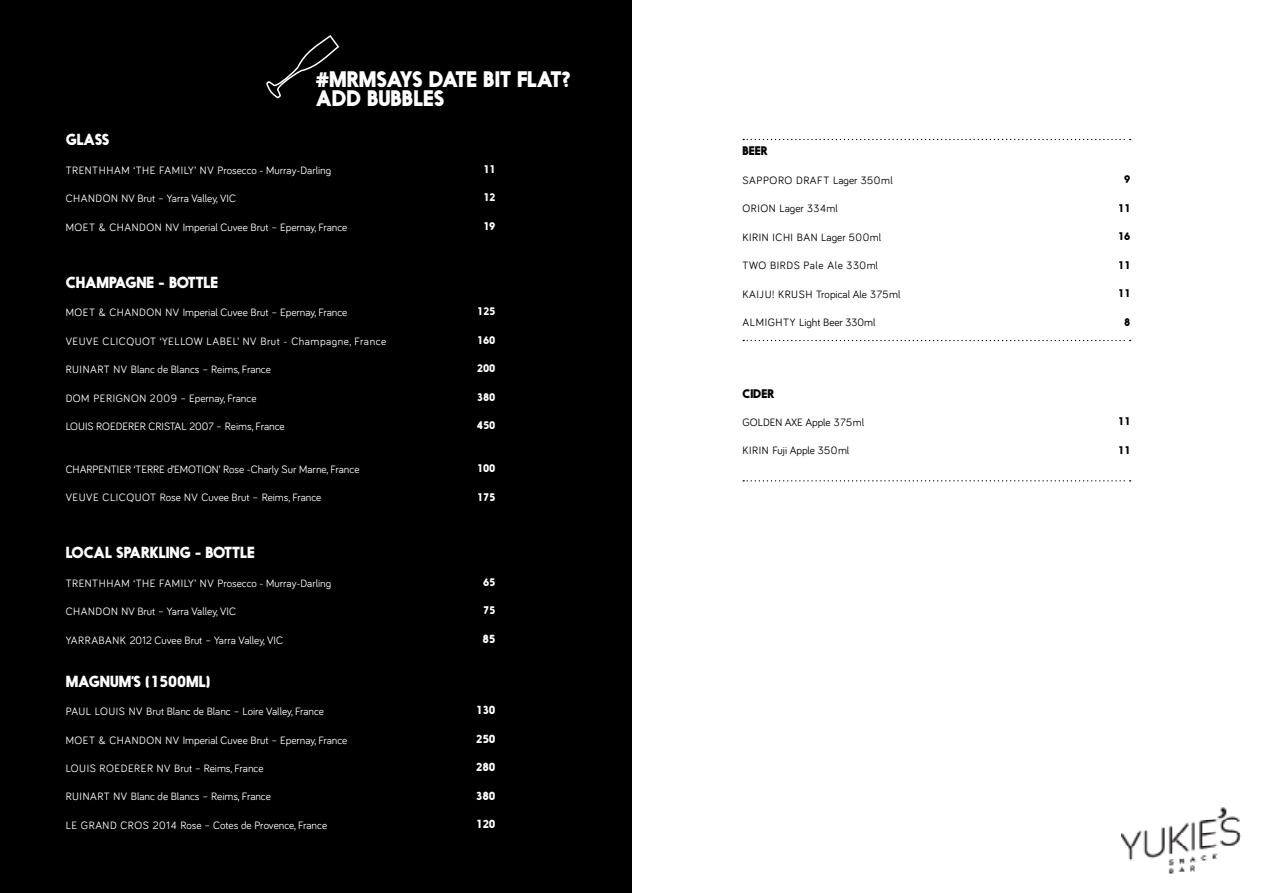
<style>
.page{position:relative;width:1263px;height:893px;background:#fff}
.page>*{position:absolute;margin:0;border:0;box-sizing:border-box;transform-origin:0 0}
.t1{font:900 21px/19.5px "Nanami";color:#fff}
.t2{font:900 15px "Nanami";color:#fff}
.t3{font:900 11.7px "Nanami";color:#000}
.t4{font:10.95px "Bariol";color:#fff}
.t5{font:10.95px "Bariol";letter-spacing:.05em;color:#000}
.t6{font:10.95px "Bariol";letter-spacing:.05em;color:#fff}
.t7{font:10.95px "Bariol";color:#000}
.t8{font:900 10.95px "Nanami";color:#fff}
.t9{font:900 10.35px "Nanami";color:#fff}
.t10{font:900 10.35px "Nanami";color:#000}
</style>
<div class="page">
<div style="left:0;top:0;width:631px;height:893px;background:#000"></div>
<svg style="left:266px;top:35px;width:74px;height:64px"></svg>
<img style="left:1121px;top:807px;width:121px;height:67px">
<svg style="left:743px;top:139px;width:388px;height:1px"></svg>
<svg style="left:743px;top:340px;width:388px;height:1px"></svg>
<svg style="left:743px;top:480px;width:388px;height:1px"></svg>
<h1 class="t1" style="left:316px;top:69px;width:256px">#MRMSAYS DATE BIT FLAT?<br>ADD BUBBLES</h1>
<h2 class="t2" style="left:66px;top:131px;width:45px">GLASS</h2>
<p class="t4" style="left:66px;top:163px;width:267px">TRENTHHAM ‘THE FAMILY’ NV Prosecco - Murray-Darling</p>
<p class="t4" style="left:66px;top:191px;width:172px">CHANDON NV Brut – Yarra Valley, VIC</p>
<p class="t4" style="left:66px;top:220px;width:283px">MOET &amp; CHANDON NV Imperial Cuvee Brut – Epernay, France</p>
<h2 class="t2" style="left:66px;top:273px;width:154px">CHAMPAGNE - BOTTLE</h2>
<p class="t4" style="left:66px;top:305px;width:283px">MOET &amp; CHANDON NV Imperial Cuvee Brut – Epernay, France</p>
<p class="t6" style="left:66px;top:334px;width:322px">VEUVE CLICQUOT ‘YELLOW LABEL’ NV Brut - Champagne, France</p>
<p class="t4" style="left:66px;top:362px;width:207px">RUINART NV Blanc de Blancs – Reims, France</p>
<p class="t6" style="left:66px;top:391px;width:192px">DOM PERIGNON 2009 – Epernay, France</p>
<p class="t4" style="left:66px;top:419px;width:221px">LOUIS ROEDERER CRISTAL 2007 – Reims, France</p>
<p class="t4" style="left:66px;top:462px;width:295px">CHARPENTIER ‘TERRE d’EMOTION’ Rose -Charly Sur Marne, France</p>
<p class="t4" style="left:66px;top:490px;width:257px">VEUVE CLICQUOT Rose NV Cuvee Brut – Reims, France</p>
<h2 class="t2" style="left:66px;top:544px;width:190px">LOCAL SPARKLING - BOTTLE</h2>
<p class="t4" style="left:66px;top:576px;width:267px">TRENTHHAM ‘THE FAMILY’ NV Prosecco - Murray-Darling</p>
<p class="t4" style="left:66px;top:604px;width:172px">CHANDON NV Brut – Yarra Valley, VIC</p>
<p class="t4" style="left:66px;top:633px;width:219px">YARRABANK 2012 Cuvee Brut – Yarra Valley, VIC</p>
<h2 class="t2" style="left:66px;top:672px;width:146px">MAGNUM’S (1500ML)</h2>
<p class="t4" style="left:66px;top:704px;width:260px">PAUL LOUIS NV Brut Blanc de Blanc – Loire Valley, France</p>
<p class="t4" style="left:66px;top:732px;width:283px">MOET &amp; CHANDON NV Imperial Cuvee Brut – Epernay, France</p>
<p class="t4" style="left:66px;top:761px;width:199px">LOUIS ROEDERER NV Brut – Reims, France</p>
<p class="t4" style="left:66px;top:789px;width:207px">RUINART NV Blanc de Blancs – Reims, France</p>
<p class="t4" style="left:66px;top:818px;width:263px">LE GRAND CROS 2014 Rose – Cotes de Provence, France</p>
<p class="t9" style="left:483px;top:163px;width:14px">11</p>
<p class="t9" style="left:483px;top:191px;width:14px">12</p>
<p class="t9" style="left:483px;top:220px;width:14px">19</p>
<p class="t9" style="left:477px;top:305px;width:20px">125</p>
<p class="t9" style="left:477px;top:334px;width:20px">160</p>
<p class="t9" style="left:477px;top:362px;width:20px">200</p>
<p class="t9" style="left:477px;top:391px;width:20px">380</p>
<p class="t9" style="left:477px;top:419px;width:20px">450</p>
<p class="t9" style="left:477px;top:462px;width:20px">100</p>
<p class="t9" style="left:477px;top:490px;width:20px">175</p>
<p class="t9" style="left:483px;top:576px;width:14px">65</p>
<p class="t9" style="left:483px;top:604px;width:14px">75</p>
<p class="t8" style="left:482px;top:632px;width:15px">85</p>
<p class="t8" style="left:476px;top:703px;width:21px">130</p>
<p class="t8" style="left:476px;top:732px;width:21px">250</p>
<p class="t8" style="left:476px;top:760px;width:21px">280</p>
<p class="t8" style="left:476px;top:789px;width:21px">380</p>
<p class="t8" style="left:476px;top:817px;width:21px">120</p>
<p class="t3" style="left:742px;top:144px;width:26px">BEER</p>
<p class="t5" style="left:742px;top:173px;width:152px">SAPPORO DRAFT Lager 350ml</p>
<p class="t5" style="left:742px;top:201px;width:97px">ORION Lager 334ml</p>
<p class="t5" style="left:742px;top:230px;width:140px">KIRIN ICHI BAN Lager 500ml</p>
<p class="t5" style="left:742px;top:258px;width:137px">TWO BIRDS Pale Ale 330ml</p>
<p class="t5" style="left:742px;top:287px;width:159px">KAIJU! KRUSH Tropical Ale 375ml</p>
<p class="t7" style="left:742px;top:315px;width:134px">ALMIGHTY Light Beer 330ml</p>
<p class="t3" style="left:742px;top:386px;width:33px">CIDER</p>
<p class="t7" style="left:742px;top:415px;width:123px">GOLDEN AXE Apple 375ml</p>
<p class="t7" style="left:742px;top:443px;width:108px">KIRIN Fuji Apple 350ml</p>
<p class="t10" style="left:1124px;top:173px;width:8px">9</p>
<p class="t10" style="left:1118px;top:202px;width:14px">11</p>
<p class="t10" style="left:1118px;top:230px;width:14px">16</p>
<p class="t10" style="left:1118px;top:259px;width:14px">11</p>
<p class="t10" style="left:1118px;top:287px;width:14px">11</p>
<p class="t10" style="left:1124px;top:315px;width:8px">8</p>
<p class="t10" style="left:1118px;top:415px;width:14px">11</p>
<p class="t10" style="left:1118px;top:444px;width:14px">11</p>
</div>
